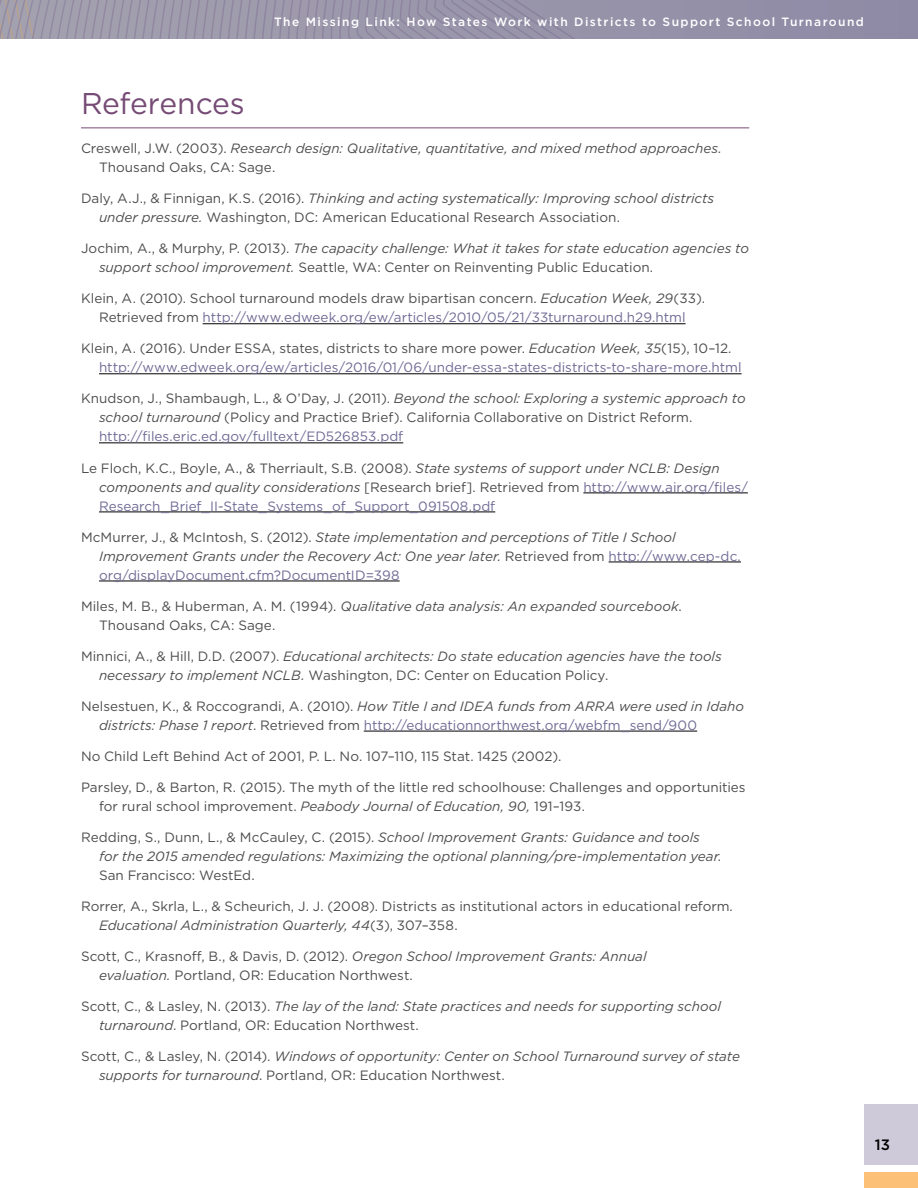
<style>
.page{position:relative;width:918px;height:1188px;background:#fff}
.page>*{position:absolute;margin:0;border:0;box-sizing:border-box;transform-origin:0 0}
.t1{font:30px "Gotham";letter-spacing:-.015em;color:#764b75}
.t2{font:500 15px "Gotham";color:#000}
.Reference{font:italic 13.5px/19px "Gotham";color:#4d4d4f}
.Reference-2{font:13.5px/19px "Gotham";color:#4d4d4f}
.Reference-3{font:13.5px/19px "Gotham";color:#6f6b95}
.t3{font:500 12px "Gotham";letter-spacing:.12em;color:#fff}
.s1{font-style:normal}
.s2{font-style:italic}
.s3{color:#6f6b95}
.s4{color:#4d4d4f}
.s5{font-style:italic;color:#4d4d4f}
.s6{font-style:normal;color:#6f6b95}
</style>
<div class="page">
<div style="left:864px;top:1172px;width:54px;height:16px;background:#fdc077"></div>
<div style="left:864px;top:1104px;width:54px;height:61px;background:#c9c5d6"></div>
<div style="left:0;top:0;width:918px;height:38px;background:#9490a8"></div>
<svg style="left:0;top:0;width:472px;height:38px"></svg>
<hr style="left:81px;top:127px;width:668px;height:1px;background:#764b75">
<hr style="left:203px;top:323px;width:483px;height:1px;background:#000">
<hr style="left:99px;top:373px;width:643px;height:1px;background:#000">
<hr style="left:99px;top:443px;width:304px;height:1px;background:#000">
<hr style="left:583px;top:493px;width:165px;height:1px;background:#000">
<hr style="left:99px;top:512px;width:396px;height:1px;background:#000">
<hr style="left:609px;top:562px;width:132px;height:1px;background:#000">
<hr style="left:99px;top:581px;width:301px;height:1px;background:#000">
<hr style="left:364px;top:731px;width:333px;height:1px;background:#000">
<p class="t3" style="left:274px;top:14px;width:591px">The Missing Link: How States Work with Districts to Support School Turnaround</p>
<h1 class="t1" style="left:81px;top:84px;width:165px">References</h1>
<p class="Reference" style="left:99px;top:139px;width:625px;text-indent:-18px"><span class="s1">Creswell, J.W. (2003).</span> Research design: Qualitative, quantitative, and mixed method approaches.<br><span class="s1">Thousand Oaks, CA: Sage.</span></p>
<p class="Reference-2" style="left:99px;top:189px;width:617px;text-indent:-18px">Daly, A.J., &amp; Finnigan, K.S. (2016). <span class="s2">Thinking and acting systematically: Improving school districts under pressure.</span> Washington, DC: American Educational Research Association.</p>
<p class="Reference" style="left:99px;top:239px;width:651px;text-indent:-18px"><span class="s1">Jochim, A., &amp; Murphy, P. (2013).</span> The capacity challenge: What it takes for state education agencies to support school improvement. <span class="s1">Seattle, WA: Center on Reinventing Public Education.</span></p>
<p class="Reference-2" style="left:81px;top:289px;width:626px;text-align:center">Klein, A. (2010). School turnaround models draw bipartisan concern. <span class="s2">Education Week, 29</span>(33).<br>Retrieved from <span class="s3">http://www.edweek.org/ew/articles/2010/05/21/33turnaround.h29.html</span></p>
<p class="Reference-3" style="left:99px;top:339px;width:644px;text-indent:-18px"><span class="s4">Klein, A. (2016). Under ESSA, states, districts to share more power.</span> <span class="s5">Education Week, 35</span><span class="s4">(15), 10–12</span><span class="s5">. </span>http://www.edweek.org/ew/articles/2016/01/06/under-essa-states-districts-to-share-more.html</p>
<p class="Reference-2" style="left:99px;top:389px;width:648px;text-indent:-18px">Knudson, J., Shambaugh, L., &amp; O’Day, J. (2011). <span class="s2">Beyond the school: Exploring a systemic approach to school turnaround</span> (Policy and Practice Brief). California Collaborative on District Reform. <span class="s3">http://files.eric.ed.gov/fulltext/ED526853.pdf</span></p>
<p class="Reference-3" style="left:99px;top:458px;width:650px;text-indent:-18px"><span class="s4">Le Floch, K.C., Boyle, A., &amp; Therriault, S.B. (2008).</span> <span class="s5">State systems of support under NCLB: Design components and quality considerations</span> <span class="s4">[Research brief]. Retrieved from</span> http://www.air.org/files/<br>Research_Brief_II-State_Systems_of_Support_091508.pdf</p>
<p class="Reference" style="left:99px;top:527px;width:643px;text-indent:-18px"><span class="s1">McMurrer, J., &amp; McIntosh, S. (2012).</span> State implementation and perceptions of Title I School<br>Improvement Grants under the Recovery Act: One year later. <span class="s1">Retrieved from</span> <span class="s6">http://www.cep-dc. org/displayDocument.cfm?DocumentID=398</span></p>
<p class="Reference-2" style="left:99px;top:596px;width:584px;text-indent:-18px">Miles, M. B., &amp; Huberman, A. M. (1994). <span class="s2">Qualitative data analysis: An expanded sourcebook</span>.<br>Thousand Oaks, CA: Sage.</p>
<p class="Reference" style="left:99px;top:646px;width:624px;text-indent:-18px"><span class="s1">Minnici, A., &amp; Hill, D.D. (2007).</span> Educational architects: Do state education agencies have the tools necessary to implement NCLB. <span class="s1">Washington, DC: Center on Education Policy.</span></p>
<p class="Reference" style="left:99px;top:696px;width:647px;text-indent:-18px"><span class="s1">Nelsestuen, K., &amp; Roccograndi, A. (2010).</span> How Title I and IDEA funds from ARRA were used in Idaho districts: Phase 1 report<span class="s1">. Retrieved from</span> <span class="s6">http://educationnorthwest.org/webfm_send/900</span></p>
<p class="Reference-2" style="left:81px;top:746px;width:482px">No Child Left Behind Act of 2001, P. L. No. 107–110, 115 Stat. 1425 (2002).</p>
<p class="Reference-2" style="left:99px;top:777px;width:648px;text-indent:-18px">Parsley, D., &amp; Barton, R. (2015). The myth of the little red schoolhouse: Challenges and opportunities for rural school improvement. <span class="s2">Peabody Journal of Education, 90,</span> 191–193.</p>
<p class="Reference" style="left:99px;top:827px;width:624px;text-indent:-18px"><span class="s1">Redding, S., Dunn, L., &amp; McCauley, C. (2015).</span> School Improvement Grants: Guidance and tools for the 2015 amended regulations: Maximizing the optional planning/pre-implementation year<span class="s1">.<br>San Francisco: WestEd.</span></p>
<p class="Reference-2" style="left:99px;top:896px;width:636px;text-indent:-18px">Rorrer, A., Skrla, L., &amp; Scheurich, J. J. (2008). Districts as institutional actors in educational reform<span class="s2">.<br>Educational Administration Quarterly, 44</span>(3), 307–358.</p>
<p class="Reference-2" style="left:99px;top:946px;width:549px;text-indent:-18px">Scott, C., Krasnoff, B., &amp; Davis, D. (2012). <span class="s2">Oregon School Improvement Grants: Annual evaluation.</span> Portland, OR: Education Northwest.</p>
<p class="Reference" style="left:99px;top:996px;width:623px;text-indent:-18px"><span class="s1">Scott, C., &amp; Lasley, N. (2013).</span> The lay of the land: State practices and needs for supporting school turnaround<span class="s1">. Portland, OR: Education Northwest.</span></p>
<p class="Reference" style="left:99px;top:1046px;width:643px;text-indent:-18px"><span class="s1">Scott, C., &amp; Lasley, N. (2014).</span> Windows of opportunity: Center on School Turnaround survey of state supports for turnaround<span class="s1">. Portland, OR: Education Northwest.</span></p>
<p class="t2" style="left:875px;top:1135px;width:17px">13</p>
</div>
